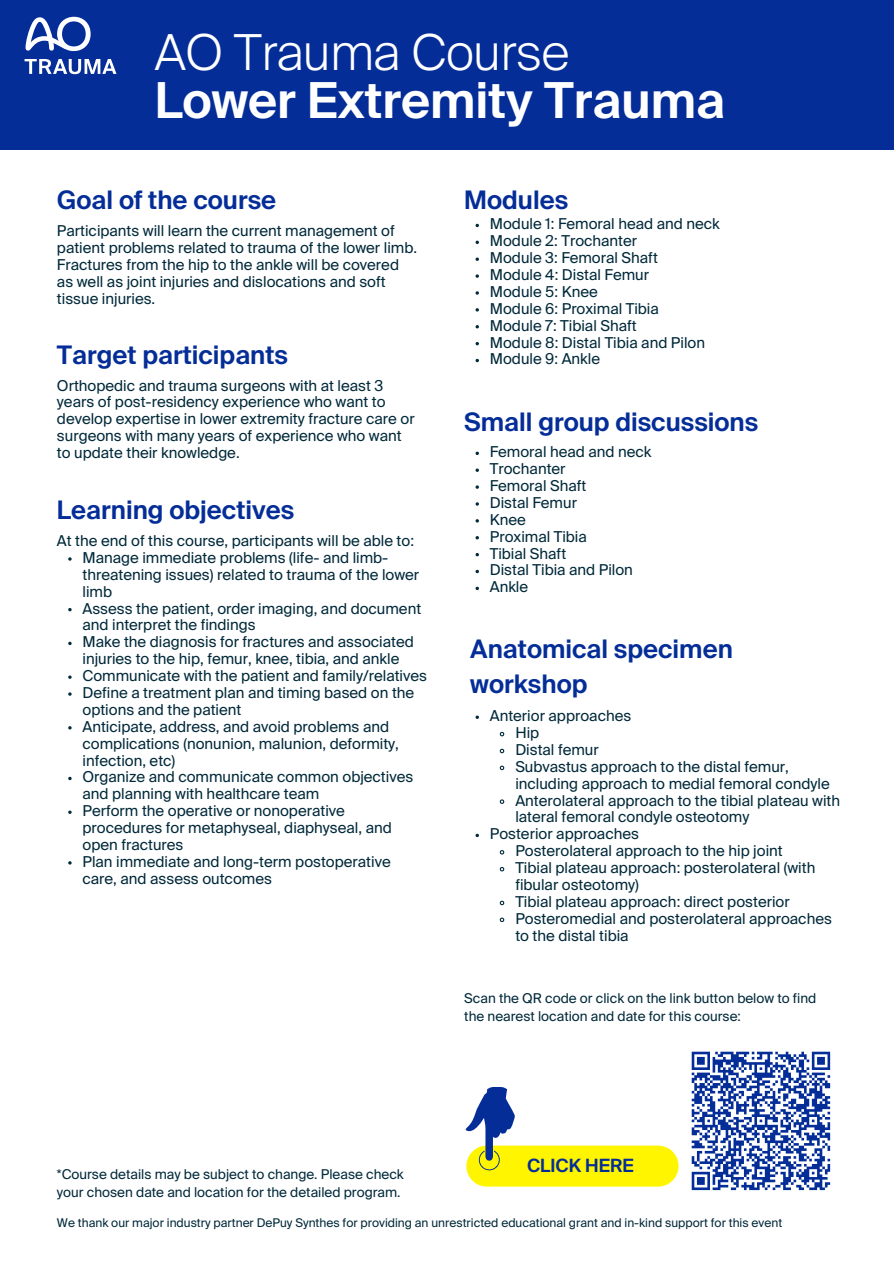
<style>
.page{position:relative;width:894px;height:1264px;background:#fff}
.page>*{position:absolute;margin:0;border:0;box-sizing:border-box;transform-origin:0 0}
.t1{font:600 49.5px "Suisse Intl";color:#fff}
.t2{font:300 49.5px "Suisse Intl";color:#fff}
.t3{font:600 25.5px/34.8px "Suisse Intl";color:#042d98}
.t4{font:600 18.3px "Suisse Intl";color:#042d98}
.t5{font:15px/16.8px "Suisse Intl";color:#00293a}
.t6{font:13.5px/18px "Suisse Intl";color:#00293a}
.t7{font:12px "Suisse Intl";color:#00293a}
</style>
<div class="page">
<svg style="left:691px;top:1051px;width:140px;height:140px"></svg>
<svg style="left:465px;top:1087px;width:213px;height:99px"></svg>
<div style="left:0;top:0;width:893px;height:149px;background:#042d98"></div>
<svg style="left:25px;top:17px;width:92px;height:58px"></svg>
<svg style="left:475px;top:715px;width:4px;height:4px"></svg>
<svg style="left:499px;top:731px;width:6px;height:6px"></svg>
<svg style="left:499px;top:748px;width:6px;height:6px"></svg>
<svg style="left:499px;top:765px;width:6px;height:6px"></svg>
<svg style="left:499px;top:799px;width:6px;height:5px"></svg>
<svg style="left:475px;top:833px;width:4px;height:4px"></svg>
<svg style="left:499px;top:850px;width:6px;height:5px"></svg>
<svg style="left:499px;top:867px;width:6px;height:5px"></svg>
<svg style="left:499px;top:900px;width:6px;height:6px"></svg>
<svg style="left:499px;top:917px;width:6px;height:6px"></svg>
<svg style="left:68px;top:557px;width:4px;height:3px"></svg>
<svg style="left:68px;top:608px;width:4px;height:3px"></svg>
<svg style="left:68px;top:641px;width:4px;height:4px"></svg>
<svg style="left:68px;top:675px;width:4px;height:4px"></svg>
<svg style="left:68px;top:726px;width:4px;height:3px"></svg>
<svg style="left:68px;top:776px;width:4px;height:4px"></svg>
<svg style="left:68px;top:810px;width:4px;height:4px"></svg>
<svg style="left:68px;top:861px;width:4px;height:3px"></svg>
<svg style="left:475px;top:224px;width:4px;height:3px"></svg>
<svg style="left:475px;top:241px;width:4px;height:3px"></svg>
<svg style="left:475px;top:257px;width:4px;height:4px"></svg>
<svg style="left:475px;top:274px;width:4px;height:4px"></svg>
<svg style="left:475px;top:291px;width:4px;height:4px"></svg>
<svg style="left:475px;top:325px;width:4px;height:3px"></svg>
<svg style="left:475px;top:342px;width:4px;height:3px"></svg>
<svg style="left:475px;top:359px;width:4px;height:3px"></svg>
<svg style="left:475px;top:451px;width:4px;height:4px"></svg>
<svg style="left:475px;top:468px;width:4px;height:4px"></svg>
<svg style="left:475px;top:485px;width:4px;height:4px"></svg>
<svg style="left:475px;top:536px;width:4px;height:3px"></svg>
<svg style="left:475px;top:553px;width:4px;height:3px"></svg>
<svg style="left:475px;top:570px;width:4px;height:3px"></svg>
<svg style="left:475px;top:586px;width:4px;height:4px"></svg>
<h1 class="t2" style="left:155px;top:31px;width:416px">AO Trauma Course</h1>
<h1 class="t1" style="left:155px;top:80px;width:572px">Lower Extremity Trauma</h1>
<h2 class="t3" style="left:57px;top:185px;width:220px">Goal of the course</h2>
<p class="t5" style="left:57px;top:224px;width:361px">Participants will learn the current management of patient problems related to trauma of the lower limb.<br>Fractures from the hip to the ankle will be covered as well as joint injuries and dislocations and soft tissue injuries.</p>
<h2 class="t3" style="left:57px;top:339px;width:232px">Target participants</h2>
<p class="t5" style="left:57px;top:378px;width:359px">Orthopedic and trauma surgeons with at least 3 years of post-residency experience who want to develop expertise in lower extremity fracture care or surgeons with many years of experience who want to update their knowledge.</p>
<h2 class="t3" style="left:57px;top:494px;width:239px">Learning objectives</h2>
<p class="t5" style="left:82px;top:533px;width:346px;text-indent:-25px">At the end of this course, participants will be able to:<br>Manage immediate problems (life- and limb&shy;threatening issues) related to trauma of the lower limb<br>Assess the patient, order imaging, and document and interpret the findings<br>Make the diagnosis for fractures and associated injuries to the hip, femur, knee, tibia, and ankle Communicate with the patient and family/relatives Define a treatment plan and timing based on the options and the patient<br>Anticipate, address, and avoid problems and complications (nonunion, malunion, deformity, infection, etc)<br>Organize and communicate common objectives and planning with healthcare team<br>Perform the operative or nonoperative procedures for metaphyseal, diaphyseal, and open fractures<br>Plan immediate and long-term postoperative care, and assess outcomes</p>
<h2 class="t3" style="left:464px;top:185px;width:105px">Modules</h2>
<p class="t5" style="left:489px;top:217px;width:231px">Module 1: Femoral head and neck<br>Module 2: Trochanter<br>Module 3: Femoral Shaft<br>Module 4: Distal Femur<br>Module 5: Knee<br>Module 6: Proximal Tibia<br>Module 7: Tibial Shaft<br>Module 8: Distal Tibia and Pilon<br>Module 9: Ankle</p>
<h2 class="t3" style="left:464px;top:406px;width:295px">Small group discussions</h2>
<p class="t5" style="left:489px;top:445px;width:163px">Femoral head and neck<br>Trochanter<br>Femoral Shaft<br>Distal Femur<br>Knee<br>Proximal Tibia<br>Tibial Shaft<br>Distal Tibia and Pilon<br>Ankle</p>
<h2 class="t3" style="left:470px;top:634px;width:264px">Anatomical specimen workshop</h2>
<p class="t5" style="left:489px;top:708px;width:143px">Anterior approaches</p>
<p class="t5" style="left:515px;top:725px;width:25px">Hip</p>
<p class="t5" style="left:515px;top:742px;width:85px">Distal femur</p>
<p class="t5" style="left:515px;top:759px;width:275px">Subvastus approach to the distal femur,</p>
<p class="t5" style="left:515px;top:776px;width:316px">including approach to medial femoral condyle</p>
<p class="t5" style="left:515px;top:793px;width:326px">Anterolateral approach to the tibial plateau with</p>
<p class="t5" style="left:515px;top:810px;width:235px">lateral femoral condyle osteotomy</p>
<p class="t5" style="left:489px;top:826px;width:151px">Posterior approaches</p>
<p class="t5" style="left:515px;top:843px;width:269px">Posterolateral approach to the hip joint</p>
<p class="t5" style="left:515px;top:860px;width:301px">Tibial plateau approach: posterolateral (with</p>
<p class="t5" style="left:515px;top:877px;width:125px">fibular osteotomy)</p>
<p class="t5" style="left:515px;top:894px;width:276px">Tibial plateau approach: direct posterior</p>
<p class="t5" style="left:515px;top:911px;width:318px">Posteromedial and posterolateral approaches</p>
<p class="t5" style="left:515px;top:928px;width:115px">to the distal tibia</p>
<p class="t6" style="left:464px;top:990px;width:353px">Scan the QR code or click on the link button below to find the nearest location and date for this course:</p>
<p class="t6" style="left:57px;top:1165px;width:348px">*Course details may be subject to change. Please check your chosen date and location for the detailed program.</p>
<p class="t4" style="left:527px;top:1157px;width:108px">CLICK HERE</p>
<p class="t7" style="left:57px;top:1217px;width:726px">We thank our major industry partner DePuy Synthes for providing an unrestricted educational grant and in-kind support for this event</p>
</div>
